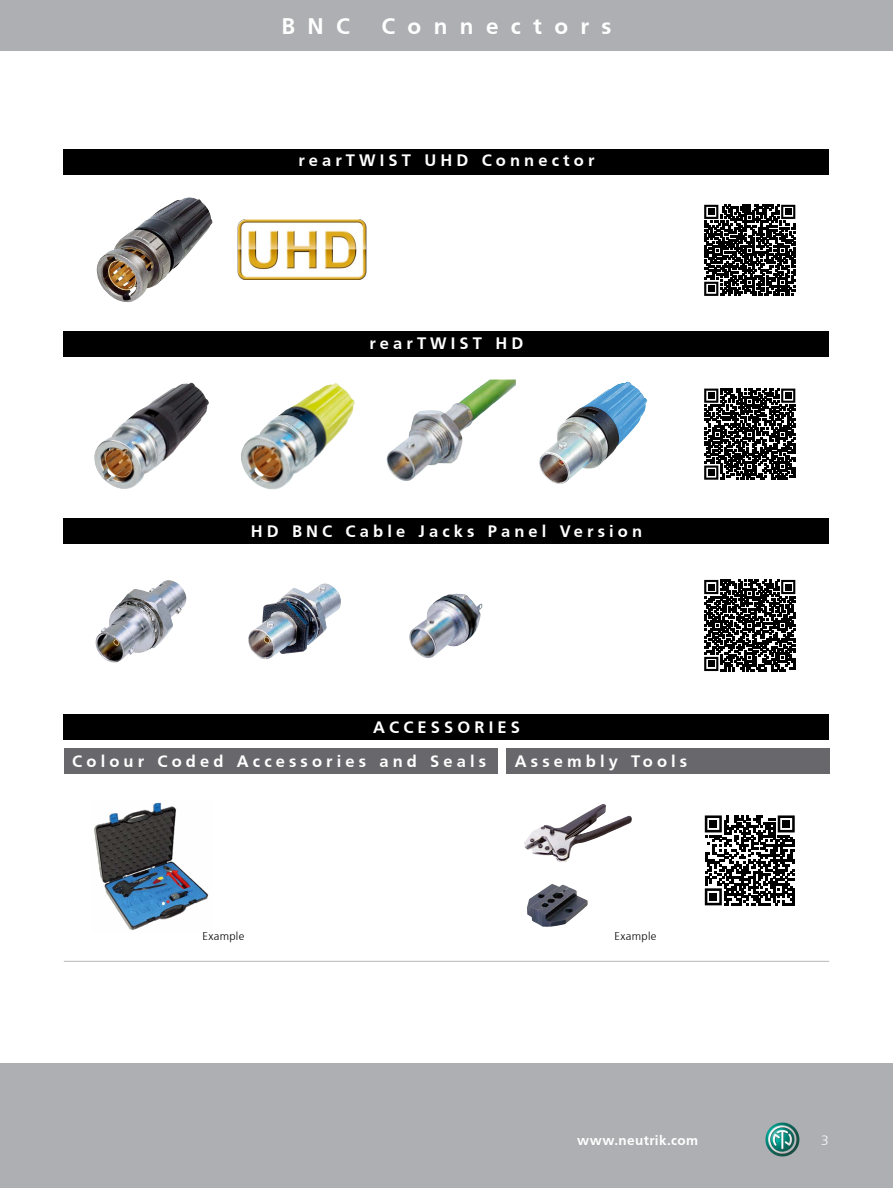
<style>
.page{position:relative;width:893px;height:1188px;background:#fff}
.page>*{position:absolute;margin:0;border:0;box-sizing:border-box;transform-origin:0 0}
.t1{font:700 22.5px "Frutiger";letter-spacing:.55em;color:#fff}
.t2{font:700 16.5px/34px "Frutiger";letter-spacing:.25em;color:#fff}
.t3{font:700 13.5px "Frutiger";letter-spacing:.025em;color:#fff}
.t4{font:300 13.5px "Frutiger";color:#fff}
.t5{font:300 11.25px "Frutiger";letter-spacing:.03em;color:#000}
</style>
<div class="page">
<div style="left:0;top:0;width:893px;height:51px;background:#aeafb2"></div>
<div style="left:13px;top:1063px;width:880px;height:125px;background:#aeafb2"></div>
<img style="left:765px;top:1123px;width:34px;height:33px">
<div style="left:0;top:1063px;width:13px;height:125px;background:#aeafb2"></div>
<div style="left:64px;top:149px;width:765px;height:25px;background:#000"></div>
<img style="left:96px;top:197px;width:117px;height:105px">
<div style="left:64px;top:332px;width:765px;height:25px;background:#000"></div>
<img style="left:241px;top:383px;width:114px;height:107px">
<img style="left:94px;top:383px;width:115px;height:106px">
<img style="left:539px;top:382px;width:109px;height:102px">
<img style="left:387px;top:380px;width:129px;height:101px">
<div style="left:64px;top:519px;width:765px;height:25px;background:#000"></div>
<div style="left:64px;top:714px;width:765px;height:26px;background:#000"></div>
<img style="left:95px;top:580px;width:92px;height:83px">
<img style="left:248px;top:584px;width:93px;height:75px">
<img style="left:409px;top:594px;width:74px;height:64px">
<div style="left:64px;top:748px;width:433px;height:26px;background:#68676c"></div>
<div style="left:506px;top:748px;width:323px;height:26px;background:#68676c"></div>
<hr style="left:64px;top:961px;width:765px;height:1px;background:#b6b8bb">
<img style="left:524px;top:804px;width:108px;height:58px">
<img style="left:94px;top:802px;width:115px;height:128px">
<img style="left:527px;top:884px;width:61px;height:43px">
<svg style="left:704px;top:205px;width:91px;height:91px"></svg>
<svg style="left:704px;top:389px;width:91px;height:91px"></svg>
<svg style="left:704px;top:580px;width:91px;height:91px"></svg>
<svg style="left:705px;top:815px;width:90px;height:90px"></svg>
<div style="left:710px;top:820px;width:7px;height:8px;background:#000"></div>
<div style="left:783px;top:820px;width:7px;height:8px;background:#000"></div>
<div style="left:710px;top:893px;width:7px;height:8px;background:#000"></div>
<img style="left:237px;top:220px;width:130px;height:60px">
<h1 class="t1" style="left:281px;top:13px;width:70px">BNC</h1>
<h1 class="t1" style="left:381px;top:13px;width:232px">Connectors</h1>
<p class="t2" style="left:299px;top:143px;width:297px">rearTWIST UHD Connector</p>
<p class="t2" style="left:370px;top:326px;width:155px">rearTWIST HD</p>
<p class="t2" style="left:251px;top:514px;width:393px">HD BNC Cable Jacks Panel Version</p>
<p class="t2" style="left:72px;top:710px;width:449px;text-indent:301px">ACCESSORIES<br>Colour Coded Accessories and Seals</p>
<p class="t2" style="left:515px;top:744px;width:174px">Assembly Tools</p>
<p class="t5" style="left:202px;top:930px;width:44px">Example</p>
<p class="t5" style="left:614px;top:930px;width:44px">Example</p>
<p class="t3" style="left:577px;top:1132px;width:123px">www.neutrik.com</p>
<p class="t4" style="left:821px;top:1132px;width:9px">3</p>
</div>
